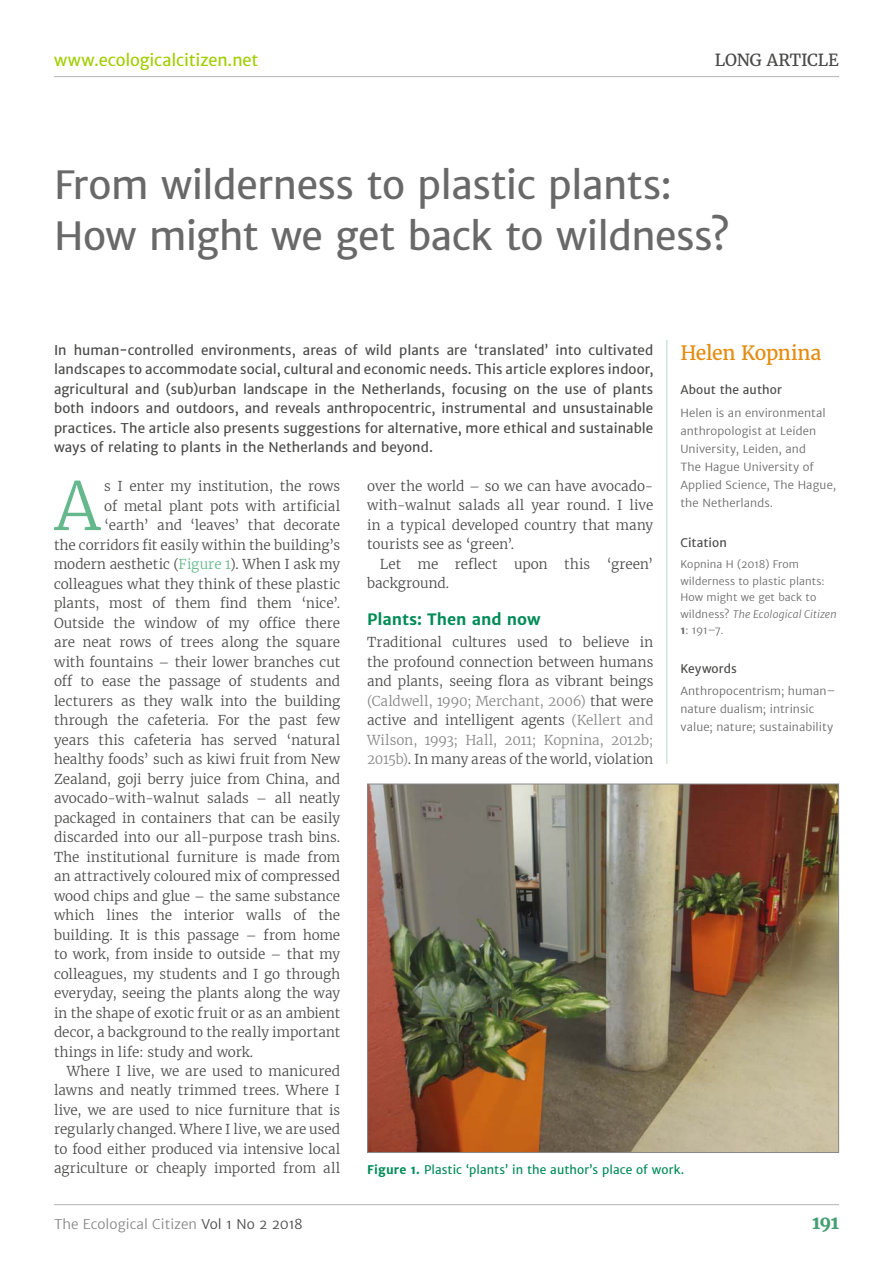
<style>
.page{position:relative;width:893px;height:1263px;background:#fff}
.page>*{position:absolute;margin:0;border:0;box-sizing:border-box;transform-origin:0 0}
.t1{font:300 66px "Merriweather";color:#64b88c}
.t2{font:39px/51px "Merriweather Sans";letter-spacing:-.015em;color:#6a6969}
.t3{font:19.5px "Merriweather";letter-spacing:-.02em;color:#e48c11}
.t4{font:700 18px "Merriweather";color:#459d71}
.t5{font:16.5px "Merriweather Sans";letter-spacing:-.005em;color:#a1ce00}
.t6{font:16.5px "Merriweather";letter-spacing:-.01em;color:#4a4a49}
.t7{font:700 15.75px "Merriweather Sans";color:#008b57}
.t8{font:300 13.5px/19.5px "Merriweather";color:#4a4a49;text-align:justify}
.t9{font:13.5px/19.5px "Merriweather Sans";letter-spacing:.005em;color:#4a4a49;text-align:justify}
.t10{font:300 13.5px "Merriweather Sans";color:#878787}
.t11{font:12px "Merriweather Sans";letter-spacing:.005em;color:#008b57}
.t12{font:12px "Merriweather Sans";letter-spacing:.01em;color:#4a4a49}
.t13{font:300 11.25px/18px "Merriweather Sans";letter-spacing:.01em;color:#6a6969}
.t14{font:300 10.5px/16.5px "Merriweather Sans";letter-spacing:.01em;color:#6a6969}
.s1{font-style:italic}
.s2{font-weight:700}
.s3{color:#878787}
.s4{color:#64b88c}
.s5{color:#4a4a49}
</style>
<div class="page">
<hr style="left:54px;top:76px;width:785px;height:1px;background:#bcbcbc">
<hr style="left:54px;top:1204px;width:785px;height:1px;background:#bcbcbc">
<hr style="left:666px;top:340px;width:1px;height:424px;background:#b6dcc6">
<img style="left:369px;top:786px;width:468px;height:365px">
<p class="t5" style="left:54px;top:50px;width:206px">www.ecologicalcitizen.net</p>
<p class="t6" style="left:715px;top:49px;width:126px">LONG ARTICLE</p>
<h2 class="t2" style="left:54px;top:159px;width:678px">From wilderness to plastic plants:<br>How might we get back to wildness?</h2>
<p class="t9" style="left:54px;top:340px;width:601px">In human-controlled environments, areas of wild plants are ‘translated’ into cultivated landscapes to accommodate social, cultural and economic needs. This article explores indoor, agricultural and (sub)urban landscape in the Netherlands, focusing on the use of plants both indoors and outdoors, and reveals anthropocentric, instrumental and unsustainable practices. The article also presents suggestions for alternative, more ethical and sustainable ways of relating to plants in the Netherlands and beyond.</p>
<h3 class="t3" style="left:680px;top:340px;width:142px">Helen Kopnina</h3>
<p class="t12" style="left:680px;top:382px;width:103px">About the author</p>
<p class="t13" style="left:680px;top:403px;width:157px">Helen is an environmental anthropologist at Leiden<br>University, Leiden, and<br>The Hague University of<br>Applied Science, The Hague, the Netherlands.</p>
<p class="t12" style="left:680px;top:535px;width:48px">Citation</p>
<p class="t14" style="left:680px;top:556px;width:158px">Kopnina H (2018) From wilderness to plastic plants:<br>How might we get back to wildness? <span class="s1">The Ecological Citizen<br></span><span class="s2">1</span>: 191–7.</p>
<p class="t12" style="left:680px;top:661px;width:58px">Keywords</p>
<p class="t13" style="left:680px;top:682px;width:157px">Anthropocentrism; human– nature dualism; intrinsic value; nature; sustainability</p>
<p class="t8" style="left:367px;top:476px;width:288px">over the world – so we can have avocado&shy;with-walnut salads all year round. I live in a typical developed country that many tourists see as ‘green’.</p>
<p class="t8" style="left:367px;top:554px;width:288px;text-indent:13px">Let me reflect upon this ‘green’ background.</p>
<p class="t7" style="left:367px;top:609px;width:175px">Plants: Then and now</p>
<p class="t8" style="left:367px;top:632px;width:288px">Traditional cultures used to believe in the profound connection between humans and plants, seeing flora as vibrant beings <span class="s3">(Caldwell, 1990; Merchant, 2006)</span> that were active and intelligent agents <span class="s3">(Kellert and Wilson, 1993; Hall, 2011; Kopnina, 2012b; 2015b)</span>. In many areas of the world, violation</p>
<h1 class="t1" style="left:55px;top:462px;width:47px">A</h1>
<p class="t8" style="left:104px;top:476px;width:237px">s I enter my institution, the rows</p>
<p class="t8" style="left:104px;top:496px;width:237px">of metal plant pots with artificial</p>
<p class="t8" style="left:104px;top:515px;width:237px">‘earth’ and ‘leaves’ that decorate</p>
<p class="t8" style="left:54px;top:535px;width:288px">the corridors fit easily within the building’s</p>
<p class="t8" style="left:54px;top:554px;width:288px">modern aesthetic (<span class="s4">Figure 1</span>). When I ask my</p>
<p class="t8" style="left:54px;top:574px;width:288px">colleagues what they think of these plastic</p>
<p class="t8" style="left:54px;top:593px;width:288px">plants, most of them find them ‘nice’.</p>
<p class="t8" style="left:54px;top:613px;width:288px">Outside the window of my office there</p>
<p class="t8" style="left:54px;top:632px;width:288px">are neat rows of trees along the square</p>
<p class="t8" style="left:54px;top:652px;width:288px">with fountains – their lower branches cut</p>
<p class="t8" style="left:54px;top:671px;width:288px">off to ease the passage of students and</p>
<p class="t8" style="left:54px;top:691px;width:288px">lecturers as they walk into the building</p>
<p class="t8" style="left:54px;top:710px;width:288px">through the cafeteria. For the past few</p>
<p class="t8" style="left:54px;top:730px;width:288px">years this cafeteria has served ‘natural</p>
<p class="t8" style="left:54px;top:749px;width:288px">healthy foods’ such as kiwi fruit from New</p>
<p class="t8" style="left:54px;top:769px;width:288px">Zealand, goji berry juice from China, and</p>
<p class="t8" style="left:54px;top:788px;width:288px">avocado-with-walnut salads – all neatly</p>
<p class="t8" style="left:54px;top:808px;width:288px">packaged in containers that can be easily</p>
<p class="t8" style="left:54px;top:827px;width:288px">discarded into our all-purpose trash bins.</p>
<p class="t8" style="left:54px;top:847px;width:288px">The institutional furniture is made from</p>
<p class="t8" style="left:54px;top:866px;width:288px">an attractively coloured mix of compressed</p>
<p class="t8" style="left:54px;top:886px;width:288px">wood chips and glue – the same substance</p>
<p class="t8" style="left:54px;top:905px;width:288px">which lines the interior walls of the</p>
<p class="t8" style="left:54px;top:925px;width:288px">building. It is this passage – from home</p>
<p class="t8" style="left:54px;top:944px;width:288px">to work, from inside to outside – that my</p>
<p class="t8" style="left:54px;top:964px;width:288px">colleagues, my students and I go through</p>
<p class="t8" style="left:54px;top:983px;width:288px">everyday, seeing the plants along the way</p>
<p class="t8" style="left:54px;top:1002px;width:288px">in the shape of exotic fruit or as an ambient</p>
<p class="t8" style="left:54px;top:1022px;width:288px">decor, a background to the really important</p>
<p class="t8" style="left:54px;top:1041px;width:201px">things in life: study and work.</p>
<p class="t8" style="left:67px;top:1061px;width:275px">Where I live, we are used to manicured</p>
<p class="t8" style="left:54px;top:1080px;width:288px">lawns and neatly trimmed trees. Where I</p>
<p class="t8" style="left:54px;top:1100px;width:288px">live, we are used to nice furniture that is</p>
<p class="t8" style="left:54px;top:1119px;width:288px">regularly changed. Where I live, we are used</p>
<p class="t8" style="left:54px;top:1139px;width:288px">to food either produced via intensive local</p>
<p class="t8" style="left:54px;top:1158px;width:288px">agriculture or cheaply imported from all</p>
<p class="t11" style="left:367px;top:1161px;width:319px"><span class="s2">Figure 1.</span> Plastic ‘plants’ in the author’s place of work.</p>
<p class="t10" style="left:54px;top:1215px;width:250px">The Ecological Citizen <span class="s5">Vol 1 No 2 2018</span></p>
<h3 class="t4" style="left:812px;top:1210px;width:28px">191</h3>
</div>
